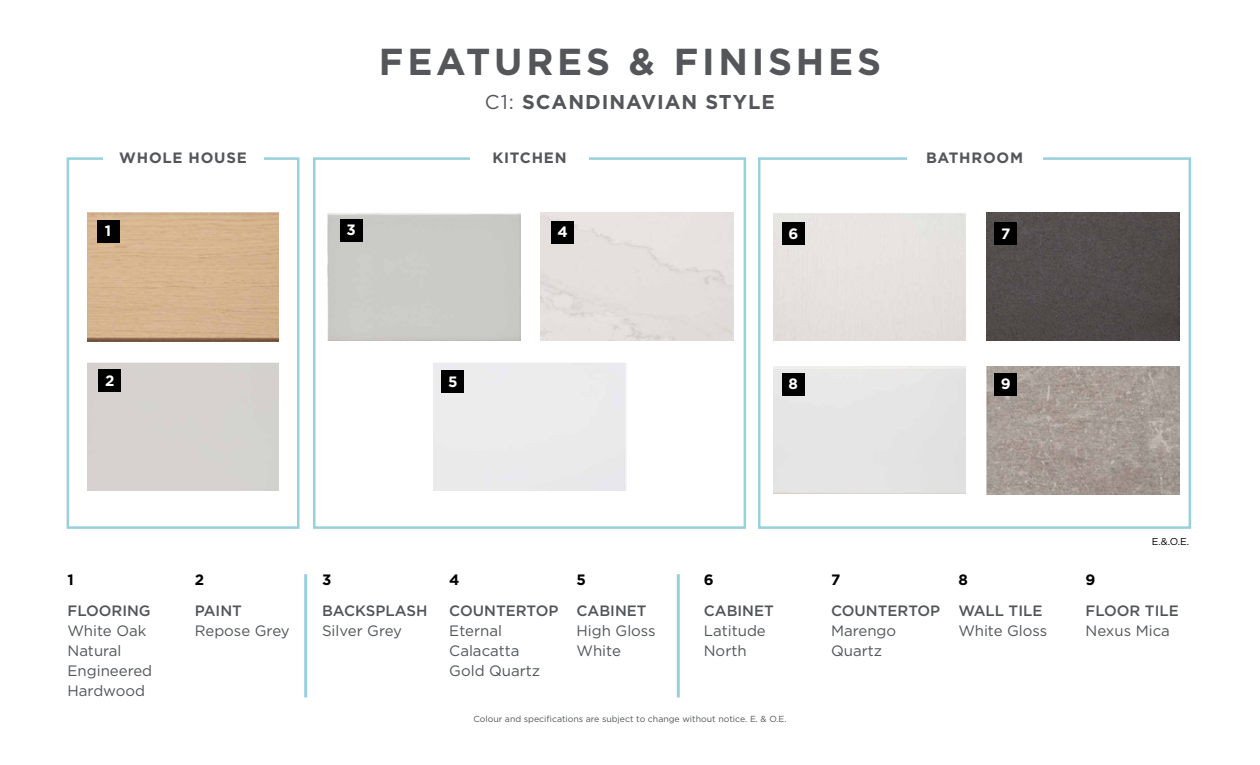
<style>
.page{position:relative;width:1260px;height:765px;background:#fff}
.page>*{position:absolute;margin:0;border:0;box-sizing:border-box;transform-origin:0 0}
.t1{font:700 37.5px "Gotham";letter-spacing:.1em;color:#54565a}
.t2{font:700 20px "Gotham";letter-spacing:.05em;color:#54565a}
.t3{font:15px/19.9px "Gotham";color:#525558}
.t4{font:500 15px "Gotham";color:#525558}
.t5{font:700 15px "Gotham";letter-spacing:.05em;color:#54565a}
.t6{font:700 15px "Gotham";color:#000}
.t7{font:700 15px "Gotham";color:#fff}
.t8{font:10px "Gotham";color:#000}
.t9{font:8.75px "Gotham";color:#525558}
.s1{font-weight:400}
</style>
<div class="page">
<div style="left:758px;top:157px;width:433px;height:372px;border:2px solid #97d1dc"></div>
<div style="left:313px;top:157px;width:433px;height:372px;border:2px solid #97d1dc"></div>
<div style="left:67px;top:157px;width:233px;height:372px;border:2px solid #97d1dc"></div>
<div style="left:328px;top:213px;width:192px;height:127px;background:#cacbc6"></div>
<div style="left:773px;top:213px;width:193px;height:127px;background:#e6e1df"></div>
<div style="left:773px;top:366px;width:193px;height:127px;background:#e5e5e5"></div>
<div style="left:541px;top:212px;width:193px;height:128px;background:#e5e0de"></div>
<img style="left:986px;top:212px;width:193px;height:128px">
<img style="left:986px;top:366px;width:193px;height:128px">
<div style="left:434px;top:363px;width:193px;height:127px;background:#ecebec"></div>
<div style="left:87px;top:363px;width:192px;height:127px;background:#d7d2d0"></div>
<img style="left:87px;top:212px;width:192px;height:129px">
<div style="left:470px;top:139px;width:119px;height:36px;background:#fff"></div>
<div style="left:907px;top:139px;width:135px;height:36px;background:#fff"></div>
<div style="left:103px;top:139px;width:160px;height:36px;background:#fff"></div>
<div style="left:782px;top:223px;width:23px;height:22px;background:#000"></div>
<div style="left:782px;top:373px;width:23px;height:22px;background:#000"></div>
<div style="left:994px;top:223px;width:23px;height:22px;background:#000"></div>
<div style="left:994px;top:373px;width:23px;height:22px;background:#000"></div>
<div style="left:97px;top:220px;width:22px;height:22px;background:#000"></div>
<div style="left:99px;top:370px;width:22px;height:22px;background:#000"></div>
<div style="left:442px;top:371px;width:22px;height:22px;background:#000"></div>
<div style="left:552px;top:221px;width:22px;height:23px;background:#000"></div>
<div style="left:340px;top:219px;width:23px;height:22px;background:#000"></div>
<hr style="left:304px;top:574px;width:3px;height:124px;background:#97d1dc">
<hr style="left:677px;top:574px;width:3px;height:124px;background:#97d1dc">
<h1 class="t1" style="left:379px;top:37px;width:504px">FEATURES &amp; FINISHES</h1>
<h2 class="t2" style="left:485px;top:88px;width:292px"><span class="s1">C1:</span> SCANDINAVIAN STYLE</h2>
<p class="t5" style="left:119px;top:148px;width:129px">WHOLE HOUSE</p>
<p class="t5" style="left:492px;top:148px;width:76px">KITCHEN</p>
<p class="t5" style="left:926px;top:148px;width:99px">BATHROOM</p>
<p class="t7" style="left:105px;top:221px;width:8px">1</p>
<p class="t7" style="left:347px;top:220px;width:11px">3</p>
<p class="t7" style="left:558px;top:222px;width:12px">4</p>
<p class="t7" style="left:788px;top:224px;width:11px">6</p>
<p class="t7" style="left:1001px;top:224px;width:11px">7</p>
<p class="t7" style="left:105px;top:371px;width:11px">2</p>
<p class="t7" style="left:448px;top:372px;width:11px">5</p>
<p class="t7" style="left:789px;top:374px;width:11px">8</p>
<p class="t7" style="left:1001px;top:374px;width:11px">9</p>
<p class="t6" style="left:68px;top:570px;width:8px">1</p>
<p class="t4" style="left:68px;top:601px;width:85px">FLOORING</p>
<p class="t3" style="left:68px;top:621px;width:86px">White Oak<br>Natural<br>Engineered<br>Hardwood</p>
<p class="t6" style="left:195px;top:570px;width:11px">2</p>
<p class="t4" style="left:195px;top:601px;width:49px">PAINT</p>
<p class="t3" style="left:195px;top:621px;width:96px">Repose Grey</p>
<p class="t6" style="left:322px;top:570px;width:11px">3</p>
<p class="t4" style="left:322px;top:601px;width:107px">BACKSPLASH</p>
<p class="t3" style="left:322px;top:621px;width:82px">Silver Grey</p>
<p class="t6" style="left:449px;top:570px;width:12px">4</p>
<p class="t4" style="left:449px;top:601px;width:111px">COUNTERTOP</p>
<p class="t3" style="left:449px;top:621px;width:93px">Eternal<br>Calacatta<br>Gold Quartz</p>
<p class="t6" style="left:577px;top:570px;width:11px">5</p>
<p class="t4" style="left:577px;top:601px;width:72px">CABINET</p>
<p class="t3" style="left:577px;top:621px;width:81px">High Gloss<br>White</p>
<p class="t6" style="left:704px;top:570px;width:11px">6</p>
<p class="t4" style="left:704px;top:601px;width:72px">CABINET</p>
<p class="t3" style="left:704px;top:621px;width:64px">Latitude<br>North</p>
<p class="t9" style="left:473px;top:713px;width:315px">Colour and specifications are subject to change without notice. E. &amp; O.E.</p>
<p class="t6" style="left:831px;top:570px;width:11px">7</p>
<p class="t4" style="left:831px;top:601px;width:111px">COUNTERTOP</p>
<p class="t3" style="left:831px;top:621px;width:67px">Marengo<br>Quartz</p>
<p class="t6" style="left:958px;top:570px;width:11px">8</p>
<p class="t4" style="left:958px;top:601px;width:86px">WALL TILE</p>
<p class="t3" style="left:958px;top:621px;width:91px">White Gloss</p>
<p class="t8" style="left:1152px;top:535px;width:39px">E.&amp;.O.E.</p>
<p class="t6" style="left:1086px;top:570px;width:11px">9</p>
<p class="t4" style="left:1086px;top:601px;width:95px">FLOOR TILE</p>
<p class="t3" style="left:1086px;top:621px;width:86px">Nexus Mica</p>
</div>
